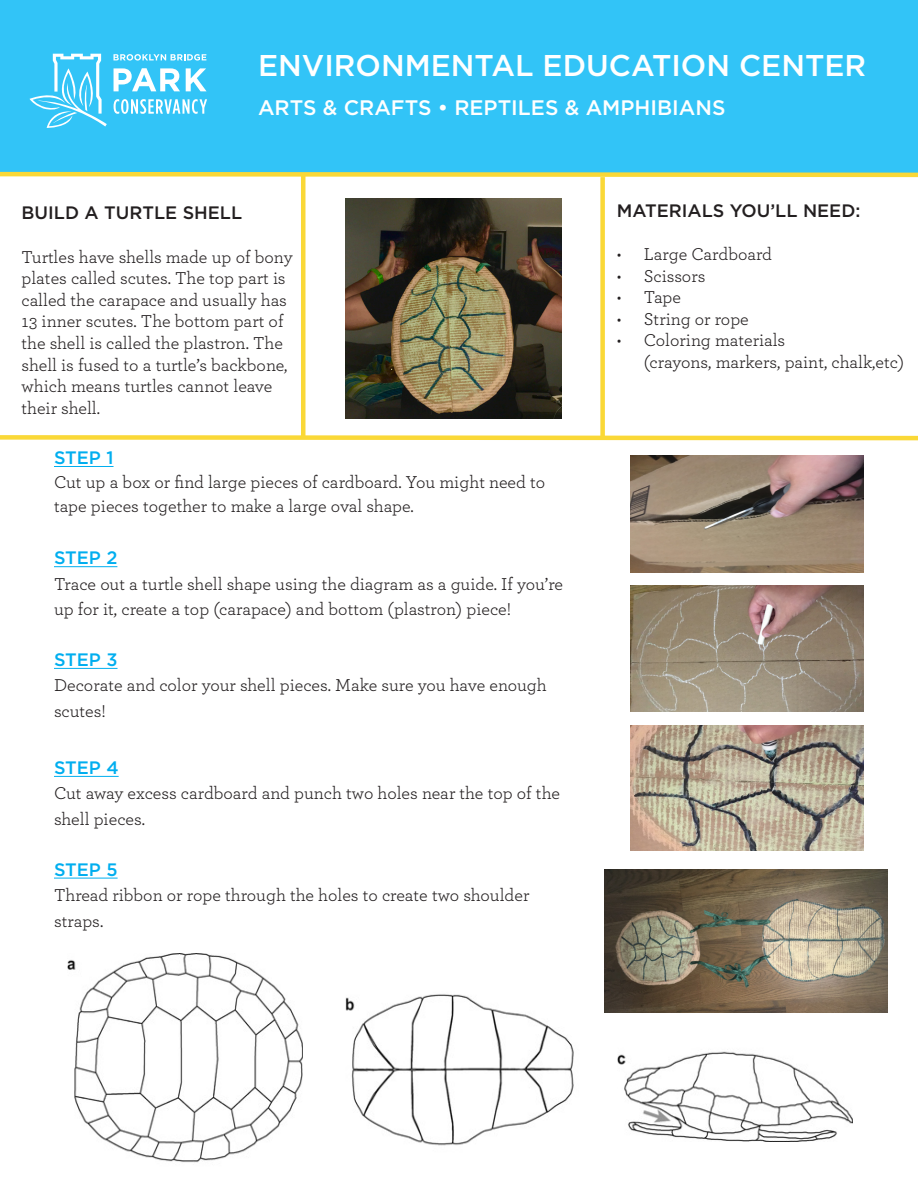
<style>
.page{position:relative;width:918px;height:1188px;background:#fff}
.page>*{position:absolute;margin:0;border:0;box-sizing:border-box;transform-origin:0 0}
.t1{font:500 30px "Gotham";color:#fff}
.t2{font:500 21px "Gotham";color:#fff}
.t3{font:18px/21.6px "Archer";color:#231f20}
.t4{font:500 18px "Gotham";color:#231f20}
.t5{font:500 18px "Gotham";color:#00aeef}
</style>
<div class="page">
<div style="left:0;top:0;width:918px;height:173px;background:#32c4f7"></div>
<svg style="left:30px;top:54px;width:77px;height:74px"></svg>
<svg style="left:113px;top:54px;width:93px;height:7px"></svg>
<svg style="left:114px;top:68px;width:66px;height:23px"></svg>
<svg style="left:186px;top:68px;width:21px;height:23px"></svg>
<svg style="left:114px;top:99px;width:93px;height:15px"></svg>
<div style="left:600px;top:177px;width:5px;height:261px;background:#fad837"></div>
<svg style="left:0;top:433px;width:918px;height:8px"></svg>
<svg style="left:0;top:171px;width:918px;height:8px"></svg>
<hr style="left:301px;top:176px;width:4px;height:260px;background:#fad837">
<hr style="left:54px;top:466px;width:60px;height:1px;background:#00aeef">
<hr style="left:54px;top:566px;width:63px;height:1px;background:#00aeef">
<hr style="left:54px;top:668px;width:64px;height:1px;background:#00aeef">
<hr style="left:54px;top:776px;width:65px;height:1px;background:#00aeef">
<hr style="left:54px;top:878px;width:64px;height:1px;background:#00aeef">
<img style="left:631px;top:456px;width:233px;height:116px">
<img style="left:618px;top:1051px;width:234px;height:91px">
<img style="left:68px;top:954px;width:234px;height:209px">
<img style="left:345px;top:994px;width:229px;height:152px">
<img style="left:631px;top:585px;width:233px;height:126px">
<img style="left:631px;top:726px;width:233px;height:124px">
<img style="left:605px;top:870px;width:283px;height:142px">
<img style="left:346px;top:198px;width:216px;height:220px">
<p class="t1" style="left:258px;top:46px;width:610px">ENVIRONMENTAL EDUCATION CENTER</p>
<p class="t2" style="left:258px;top:94px;width:469px">ARTS &amp; CRAFTS • REPTILES &amp; AMPHIBIANS</p>
<p class="t4" style="left:22px;top:201px;width:222px">BUILD A TURTLE SHELL</p>
<p class="t3" style="left:22px;top:245px;width:273px">Turtles have shells made up of bony plates called scutes. The top part is called the carapace and usually has<br>13 inner scutes. The bottom part of the shell is called the plastron. The shell is fused to a turtle’s backbone, which means turtles cannot leave their shell.</p>
<p class="t5" style="left:54px;top:446px;width:61px">STEP 1</p>
<p class="t3" style="left:54px;top:469px;width:493px;line-height:24px">Cut up a box or find large pieces of cardboard. You might need to tape pieces together to make a large oval shape.</p>
<p class="t5" style="left:54px;top:546px;width:65px">STEP 2</p>
<p class="t3" style="left:54px;top:570px;width:511px;line-height:25.5px">Trace out a turtle shell shape using the diagram as a guide. If you’re up for it, create a top (carapace) and bottom (plastron) piece!</p>
<p class="t5" style="left:54px;top:648px;width:65px">STEP 3</p>
<p class="t3" style="left:54px;top:672px;width:494px;line-height:25.5px">Decorate and color your shell pieces. Make sure you have enough scutes!</p>
<p class="t5" style="left:54px;top:756px;width:66px">STEP 4</p>
<p class="t3" style="left:54px;top:780px;width:508px;line-height:25.5px">Cut away excess cardboard and punch two holes near the top of the shell pieces.</p>
<p class="t5" style="left:54px;top:858px;width:65px">STEP 5</p>
<p class="t3" style="left:54px;top:882px;width:477px;line-height:25.5px">Thread ribbon or rope through the holes to create two shoulder straps.</p>
<p class="t4" style="left:617px;top:199px;width:245px">MATERIALS YOU’LL NEED:</p>
<p class="t3" style="left:617px;top:242px;width:157px">• Large Cardboard</p>
<p class="t3" style="left:617px;top:264px;width:90px">• Scissors</p>
<p class="t3" style="left:617px;top:286px;width:66px">• Tape</p>
<p class="t3" style="left:617px;top:307px;width:134px">• String or rope</p>
<p class="t3" style="left:644px;top:329px;width:262px;text-indent:-27px">• Coloring materials<br>(crayons, markers, paint, chalk,etc)</p>
</div>
